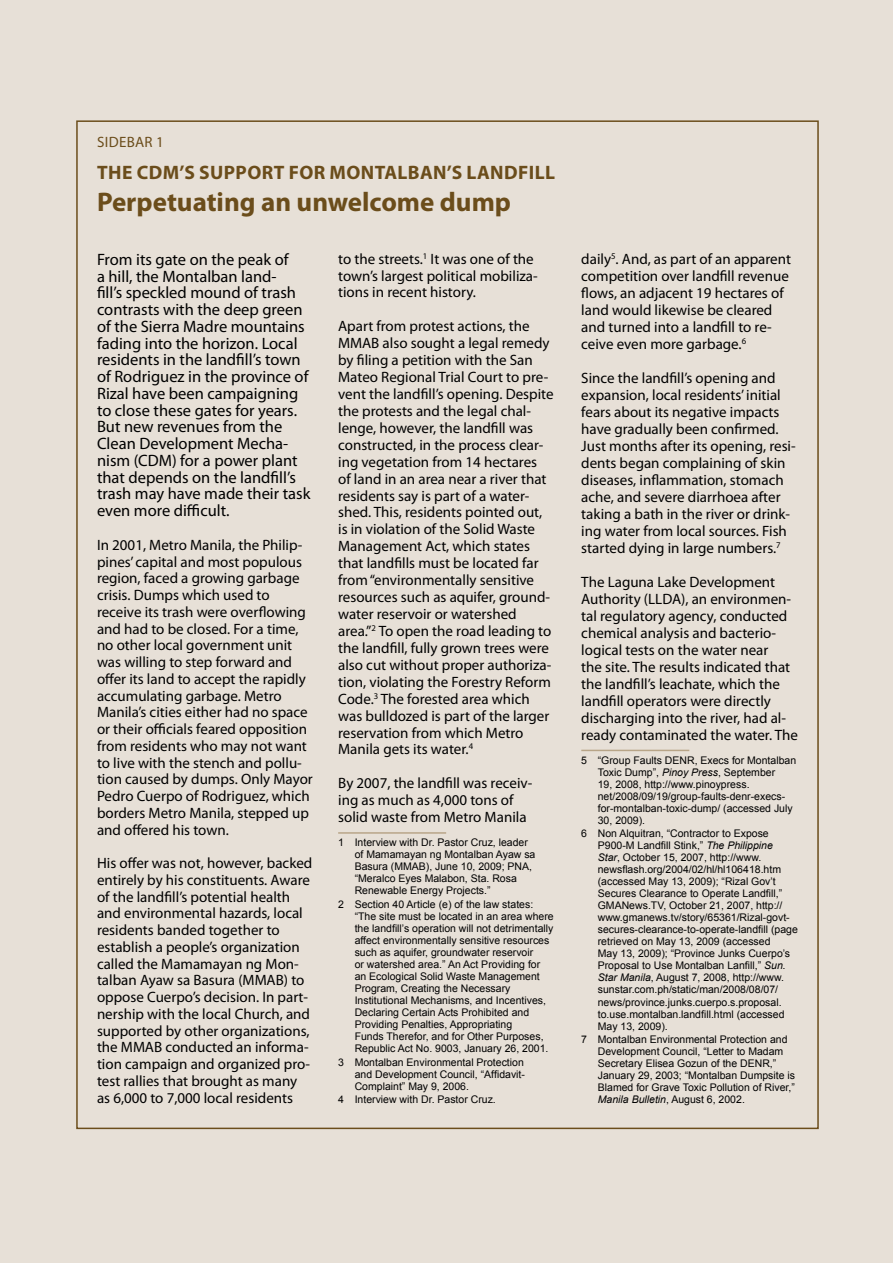
<style>
.page{position:relative;width:893px;height:1263px;background:#e7e0d7}
.page>*{position:absolute;margin:0;border:0;box-sizing:border-box;transform-origin:0 0}
.t1{font:700 27px "Myriad Pro";color:#6b4d1b}
.t2{font:700 19.5px "Myriad Pro";letter-spacing:.02em;color:#6b4d1b}
.t3{font:16.5px/16.8px "Myriad Pro";color:#000}
.t4{font:15px/17px "Myriad Pro";color:#000}
.t5{font:15px "Myriad Pro";color:#6b4d1b}
.t6{font:10.5px/12px "Arial";color:#000}
.s1{font-style:italic}
</style>
<div class="page">
<hr style="left:338px;top:832px;width:108px;height:2px;background:#b8a588">
<hr style="left:581px;top:750px;width:108px;height:1px;background:#b8a588">
<p class="t5" style="left:97px;top:132px;width:17px">Sidebar</p>
<p class="t5" style="left:156px;top:132px;width:9px">1</p>
<h2 class="t2" style="left:97px;top:160px;width:116px">The CDM’s support</h2>
<h2 class="t2" style="left:289px;top:160px;width:13px">for</h2>
<h2 class="t2" style="left:330px;top:160px;width:31px">Montalban</h2>
<h2 class="t2" style="left:447px;top:160px;width:32px">’s landfill</h2>
<h1 class="t1" style="left:97px;top:185px;width:416px">Perpetuating an unwelcome dump</h1>
<p class="t4" style="left:338px;top:250px;width:201px">to the streets.<sup>1</sup> It was one of the town’s largest political mobiliza&shy;tions in recent history.</p>
<p class="t4" style="left:338px;top:318px;width:217px">Apart from protest actions, the<br>MMAB also sought a legal remedy by filing a petition with the San<br>Mateo Regional Trial Court to pre&shy;vent the landfill’s opening. Despite the protests and the legal chal&shy;lenge, however, the landfill was constructed, in the process clear&shy;ing vegetation from 14 hectares<br>of land in an area near a river that residents say is part of a water&shy;shed. This, residents pointed out, is in violation of the Solid Waste<br>Management Act, which states that landfills must be located far from “environmentally sensitive resources such as aquifer, ground&shy;water reservoir or watershed area.”<sup>2</sup> To open the road leading to the landfill, fully grown trees were also cut without proper authoriza&shy;tion, violating the Forestry Reform<br>Code.<sup>3</sup> The forested area which was bulldozed is part of the larger reservation from which Metro<br>Manila gets its water.<sup>4</sup></p>
<p class="t4" style="left:338px;top:774px;width:196px">By 2007, the landfill was receiv&shy;ing as much as 4,000 tons of solid waste from Metro Manila</p>
<p class="t6" style="left:355px;top:837px;width:182px;text-indent:-16px">1 Interview with Dr. Pastor Cruz, leader of Mamamayan ng Montalban Ayaw sa Basura (MMAB), June 10, 2009; PNA, “Meralco Eyes Malabon, Sta. Rosa Renewable Energy Projects.”</p>
<p class="t6" style="left:355px;top:898px;width:201px;text-indent:-16px">2 Section 40 Article (e) of the law states: “The site must be located in an area where the landfill’s operation will not detrimentally affect environmentally sensitive resources such as aquifer, groundwater reservoir<br>or watershed area.” An Act Providing for an Ecological Solid Waste Management Program, Creating the Necessary Institutional Mechanisms, and Incentives, Declaring Certain Acts Prohibited and Providing Penalties, Appropriating<br>Funds Therefor, and for Other Purposes, Republic Act No. 9003, January 26, 2001.</p>
<p class="t6" style="left:355px;top:1056px;width:172px;text-align:justify;text-indent:-16px">3 Montalban Environmental Protection and Development Council, “Affidavit-Complaint” May 9, 2006.</p>
<p class="t6" style="left:338px;top:1093px;width:159px">4 Interview with Dr. Pastor Cruz.</p>
<p class="t3" style="left:97px;top:251px;width:215px">From its gate on the peak of<br>a hill, the Montalban land-<br>fill’s speckled mound of trash contrasts with the deep green of the Sierra Madre mountains fading into the horizon. Local residents in the landfill’s town of Rodriguez in the province of<br>Rizal have been campaigning to close these gates for years.<br>But new revenues from the<br>Clean Development Mecha&shy;nism (CDM) for a power plant that depends on the landfill’s trash may have made their task even more difficult.</p>
<p class="t4" style="left:97px;top:536px;width:217px">In 2001, Metro Manila, the Philip&shy;pines’ capital and most populous region, faced a growing garbage crisis. Dumps which used to receive its trash were overflowing and had to be closed. For a time, no other local government unit was willing to step forward and offer its land to accept the rapidly accumulating garbage. Metro<br>Manila’s cities either had no space or their officials feared opposition from residents who may not want to live with the stench and pollu&shy;tion caused by dumps. Only Mayor<br>Pedro Cuerpo of Rodriguez, which borders Metro Manila, stepped up and offered his town.</p>
<p class="t4" style="left:97px;top:854px;width:217px">His offer was not, however, backed entirely by his constituents. Aware of the landfill’s potential health and environmental hazards, local residents banded together to establish a people’s organization called the Mamamayan ng Mon&shy;talban Ayaw sa Basura (MMAB) to oppose Cuerpo’s decision. In part&shy;nership with the local Church, and supported by other organizations, the MMAB conducted an informa&shy;tion campaign and organized pro&shy;test rallies that brought as many as 6,000 to 7,000 local residents</p>
<p class="t4" style="left:581px;top:250px;width:211px">daily<sup>5</sup>. And, as part of an apparent competition over landfill revenue flows, an adjacent 19 hectares of land would likewise be cleared and turned into a landfill to re&shy;ceive even more garbage.<sup>6</sup></p>
<p class="t4" style="left:581px;top:369px;width:216px">Since the landfill’s opening and expansion, local residents’ initial fears about its negative impacts have gradually been confirmed.<br>Just months after its opening, resi&shy;dents began complaining of skin diseases, inflammation, stomach ache, and severe diarrhoea after taking a bath in the river or drink&shy;ing water from local sources. Fish started dying in large numbers.<sup>7</sup></p>
<p class="t4" style="left:581px;top:573px;width:218px">The Laguna Lake Development Authority (LLDA), an environmen&shy;tal regulatory agency, conducted chemical analysis and bacterio&shy;logical tests on the water near<br>the site. The results indicated that the landfill’s leachate, which the landfill operators were directly discharging into the river, had al&shy;ready contaminated the water. The</p>
<p class="t6" style="left:598px;top:754px;width:200px;text-indent:-16px">5 “Group Faults DENR, Execs for Montalban Toxic Dump”, <span class="s1">Pinoy Press</span>, September<br>19, 2008, http://www.pinoypress. net/2008/09/19/group-faults-denr-execs&shy;for-montalban-toxic-dump/ (accessed July 30, 2009).</p>
<p class="t6" style="left:598px;top:828px;width:202px;text-indent:-16px">6 Non Alquitran, “Contractor to Expose P900-M Landfill Stink,” <span class="s1">The Philippine<br>Star</span>, October 15, 2007, http://www. newsflash.org/2004/02/hl/hl106418.htm (accessed May 13, 2009); “Rizal Gov’t Secures Clearance to Operate Landfill,” GMANews.TV, October 21, 2007, http:// www.gmanews.tv/story/65361/Rizal-govt&shy;secures-clearance-to-operate-landfill (page retrieved on May 13, 2009 (accessed<br>May 13, 2009); “Province Junks Cuerpo’s Proposal to Use Montalban Lanfill,” <span class="s1">Sun.<br>Star Manila</span>, August 7, 2008, http://www. sunstar.com.ph/static/man/2008/08/07/ news/province.junks.cuerpo.s.proposal. to.use.montalban.landfill.html (accessed May 13, 2009).</p>
<p class="t6" style="left:598px;top:1033px;width:199px;text-indent:-16px">7 Montalban Environmental Protection and Development Council, “Letter to Madam Secretary Elisea Gozun of the DENR,” January 29, 2003; “Montalban Dumpsite is Blamed for Grave Toxic Pollution of River,” <span class="s1">Manila Bulletin</span>, August 6, 2002.</p>
</div>
